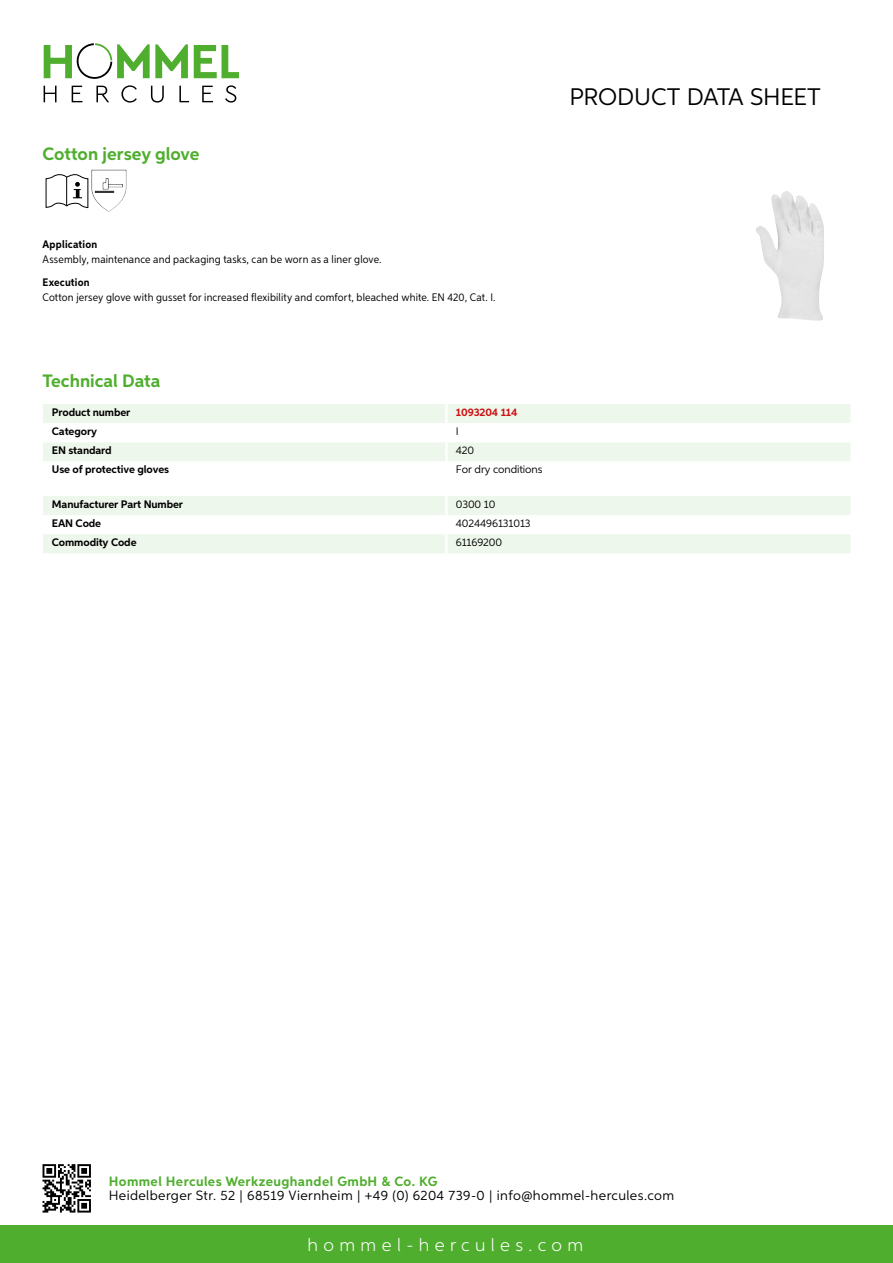
<style>
.page{position:relative;width:893px;height:1263px;background:#fff}
.page>*{position:absolute;margin:0;border:0;box-sizing:border-box;transform-origin:0 0}
.t1{font:24px "Aspira";letter-spacing:-.01em;color:#000}
.t2{font:700 18px "Aspira";color:#50ae2f}
.t3{font:300 18px "Aspira";letter-spacing:.3em;color:#fff}
.t4{font:13.5px "Aspira";letter-spacing:.03em;color:#000}
.t5{font:700 13.5px "Aspira";letter-spacing:.03em;color:#50ae2f}
.t6{font:10.95px "Aspira Nar";letter-spacing:.015em;color:#000}
.t7{font:700 10.95px "Aspira";letter-spacing:-.01em;color:#000}
.t8{font:10.95px "Aspira";letter-spacing:-.01em;color:#000}
.t9{font:700 10.95px "Aspira Nar";letter-spacing:.015em;color:#000}
.t10{font:700 10.95px "Aspira";letter-spacing:-.01em;color:#cd1013}
</style>
<div class="page">
<div style="left:0;top:1226px;width:893px;height:37px;background:#50ae2f"></div>
<svg style="left:43px;top:1164px;width:48px;height:48px"></svg>
<svg style="left:194px;top:45px;width:45px;height:33px"></svg>
<svg style="left:44px;top:43px;width:144px;height:36px"></svg>
<svg style="left:44px;top:86px;width:13px;height:16px"></svg>
<svg style="left:72px;top:86px;width:10px;height:16px"></svg>
<svg style="left:96px;top:86px;width:13px;height:16px"></svg>
<svg style="left:121px;top:85px;width:16px;height:18px"></svg>
<svg style="left:151px;top:86px;width:13px;height:17px"></svg>
<svg style="left:179px;top:86px;width:10px;height:16px"></svg>
<svg style="left:202px;top:86px;width:11px;height:16px"></svg>
<svg style="left:225px;top:85px;width:11px;height:18px"></svg>
<div style="left:43px;top:404px;width:807px;height:19px;background:#eef7eb"></div>
<div style="left:43px;top:442px;width:807px;height:19px;background:#eef7eb"></div>
<hr style="left:445px;top:404px;width:3px;height:19px;background:#fff">
<hr style="left:445px;top:442px;width:3px;height:19px;background:#fff">
<svg style="left:43px;top:496px;width:807px;height:57px"></svg>
<hr style="left:445px;top:534px;width:3px;height:19px;background:#fff">
<svg style="left:46px;top:174px;width:42px;height:34px"></svg>
<img style="left:91px;top:170px;width:8px;height:34px">
<img style="left:756px;top:191px;width:68px;height:130px">
<h2 class="t2" style="left:43px;top:142px;width:158px">Cotton jersey glove</h2>
<h1 class="t1" style="left:569px;top:82px;width:253px">Product data sh eet</h1>
<p class="t9" style="left:43px;top:237px;width:56px">Application</p>
<p class="t6" style="left:43px;top:252px;width:341px">Assembly, maintenance and packaging tasks, can be worn as a liner glove.</p>
<p class="t9" style="left:43px;top:275px;width:49px">Execution</p>
<p class="t6" style="left:43px;top:290px;width:455px">Cotton jersey glove with gusset for increased flexibility and comfort, bleached white. EN 420, Cat. I.</p>
<h2 class="t2" style="left:43px;top:370px;width:120px">Technical Data</h2>
<p class="t7" style="left:52px;top:405px;width:80px">Product number</p>
<p class="t10" style="left:456px;top:405px;width:63px">1093204 114</p>
<p class="t7" style="left:52px;top:425px;width:47px">Category</p>
<p class="t8" style="left:456px;top:425px;width:4px">I</p>
<p class="t7" style="left:52px;top:444px;width:61px">EN standard</p>
<p class="t8" style="left:456px;top:444px;width:20px">420</p>
<p class="t7" style="left:52px;top:463px;width:119px">Use of protective gloves</p>
<p class="t8" style="left:456px;top:463px;width:88px">For dry conditions</p>
<p class="t7" style="left:52px;top:497px;width:133px">Manufacturer Part Number</p>
<p class="t8" style="left:456px;top:497px;width:41px">0300 10</p>
<p class="t7" style="left:52px;top:516px;width:51px">EAN Code</p>
<p class="t8" style="left:456px;top:517px;width:76px">4024496131013</p>
<p class="t7" style="left:52px;top:536px;width:86px">Commodity Code</p>
<p class="t8" style="left:456px;top:536px;width:48px">61169200</p>
<p class="t5" style="left:109px;top:1172px;width:330px">Hommel Hercules Werkzeughandel GmbH &amp; Co. KG</p>
<p class="t4" style="left:109px;top:1187px;width:567px">Heidelberger Str. 52 | 68519 Viernheim | +49 (0) 6204 739-0 | info@hommel-hercules.com</p>
<h2 class="t3" style="left:307px;top:1234px;width:277px">hommel-hercules.com</h2>
</div>
